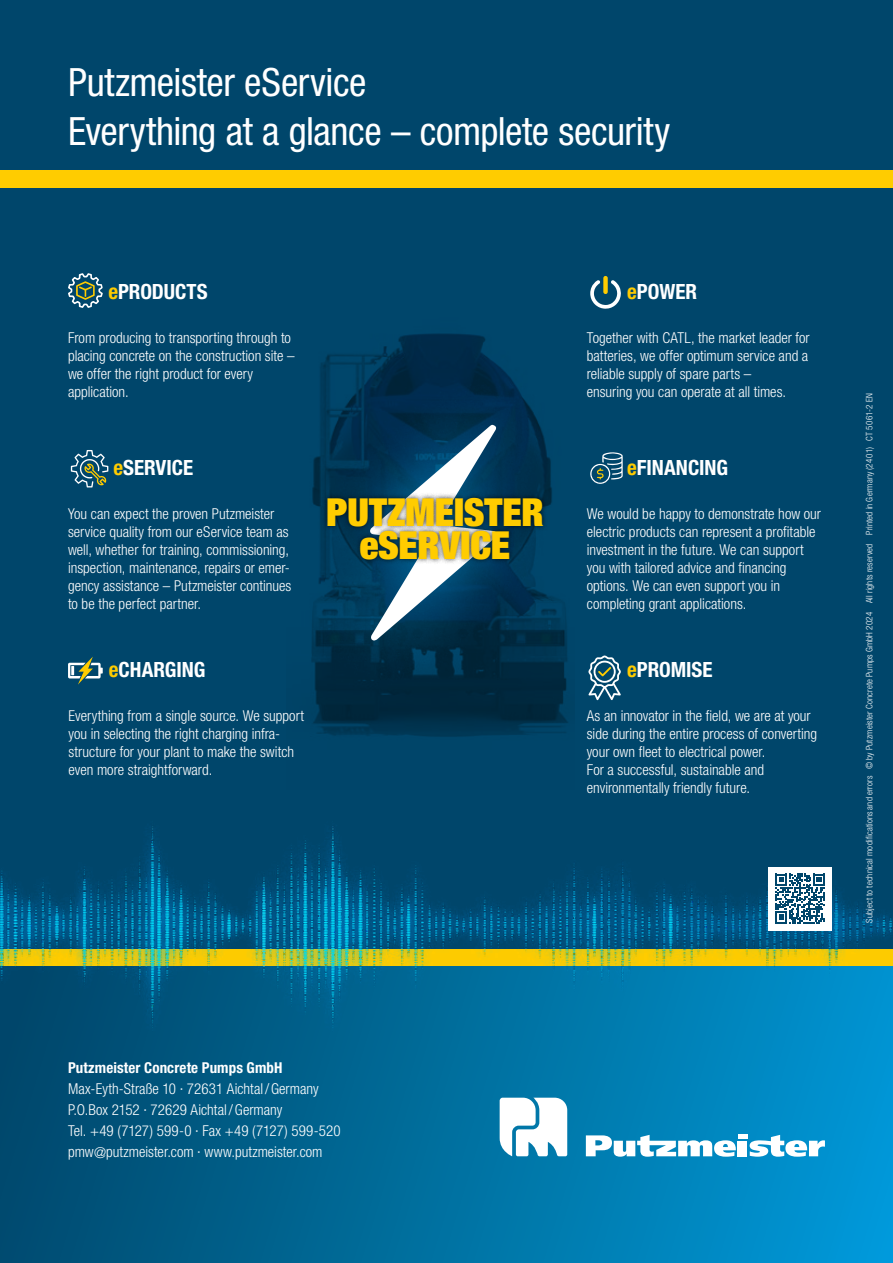
<style>
.page{position:relative;width:893px;height:1263px;background:#fff}
.page>*{position:absolute;margin:0;border:0;box-sizing:border-box;transform-origin:0 0}
.t1{font:condensed 39px/48.8px "Helvetica Neue LT Pro";letter-spacing:-.01em;color:#fff}
.t2{font:900 condensed 38.7px/32.4px "Helvetica Neue LT Pro";letter-spacing:-.01em;color:#fc0;text-align:center}
.t3{font:700 condensed 21px "Helvetica Neue LT Pro";color:#fff}
.t4{font:300 condensed 15px/18px "Helvetica Neue LT Pro";color:#fff}
.t5{font:700 condensed 15px "Helvetica Neue LT Pro";letter-spacing:.005em;color:#fff}
.t6{font:300 condensed 9px "Helvetica Neue LT Pro";letter-spacing:.02em;color:#fff}
.s1{color:#fc0}
</style>
<div class="page">
<div style="left:0;top:965px;width:893px;height:298px;background:linear-gradient(to right,#00486b,#0098d6)"></div>
<div style="left:0;top:0;width:893px;height:948px;background:#00466b"></div>
<svg style="left:500px;top:1098px;width:67px;height:58px"></svg>
<svg style="left:586px;top:1135px;width:239px;height:22px"></svg>
<div style="left:0;top:170px;width:893px;height:17px;background:#fc0"></div>
<svg style="left:286px;top:339px;width:289px;height:387px"></svg>
<svg style="left:370px;top:425px;width:127px;height:215px"></svg>
<div style="left:322px;top:493px;width:227px;height:72px;background:#000;opacity:.75"></div>
<svg style="left:68px;top:273px;width:35px;height:35px"></svg>
<img style="left:0;top:1037px;width:893px;height:15px">
<svg style="left:0;top:826px;width:893px;height:211px"></svg>
<svg style="left:71px;top:450px;width:37px;height:37px"></svg>
<svg style="left:588px;top:655px;width:33px;height:45px"></svg>
<svg style="left:590px;top:276px;width:31px;height:33px"></svg>
<svg style="left:68px;top:657px;width:35px;height:27px"></svg>
<svg style="left:590px;top:452px;width:33px;height:32px"></svg>
<div style="left:768px;top:867px;width:64px;height:63px;background:#fff"></div>
<svg style="left:775px;top:874px;width:50px;height:49px"></svg>
<h1 class="t1" style="left:68px;top:57px;width:604px">Putzmeister eService<br>Everything at a glance – complete security</h1>
<h3 class="t3" style="left:108px;top:278px;width:101px"><span class="s1">e</span>PRODUCTS</h3>
<h3 class="t3" style="left:627px;top:278px;width:72px"><span class="s1">e</span>POWER</h3>
<p class="t4" style="left:68px;top:328px;width:228px">From producing to transporting through to placing concrete on the construction site – we offer the right product for every application.</p>
<p class="t4" style="left:587px;top:328px;width:224px">Together with CATL, the market leader for batteries, we offer optimum service and a reliable supply of spare parts –<br>ensuring you can operate at all times.</p>
<h3 class="t3" style="left:113px;top:455px;width:81px"><span class="s1">e</span>SERVICE</h3>
<p class="t4" style="left:68px;top:505px;width:225px">You can expect the proven Putzmeister service quality from our eService team as well, whether for training, commissioning, inspection, maintenance, repairs or emer&shy;gency assistance – Putzmeister continues to be the perfect partner.</p>
<h2 class="t2" style="left:326px;top:495px;width:219px">PUTZMEISTER eSERVICE</h2>
<h3 class="t3" style="left:627px;top:455px;width:102px"><span class="s1">e</span>FINANCING</h3>
<p class="t4" style="left:587px;top:505px;width:236px">We would be happy to demonstrate how our electric products can represent a profitable investment in the future. We can support you with tailored advice and financing options. We can even support you in completing grant applications.</p>
<h3 class="t3" style="left:109px;top:657px;width:98px"><span class="s1">e</span>CHARGING</h3>
<h3 class="t3" style="left:627px;top:657px;width:87px"><span class="s1">e</span>PROMISE</h3>
<p class="t4" style="left:69px;top:707px;width:237px">Everything from a single source. We support you in selecting the right charging infra&shy;structure for your plant to make the switch even more straightforward.</p>
<p class="t4" style="left:587px;top:707px;width:232px">As an innovator in the field, we are at your side during the entire process of converting your own fleet to electrical power.<br>For a successful, sustainable and environmentally friendly future.</p>
<p class="t6" style="left:864px;top:923px;width:531px;rotate:-90deg">Subject to technical modifications and errors © by Putzmeister Concrete Pumps GmbH 2024 All rights reserved Printed in Germany (2401) CT 5061-2 EN</p>
<p class="t5" style="left:68px;top:1058px;width:216px">Putzmeister Concrete Pumps GmbH</p>
<p class="t4" style="left:68px;top:1078px;width:274px;line-height:21px">Max-Eyth-Straße 10 · 72631 Aichtal/Germany P.O.Box 2152 · 72629 Aichtal/Germany<br>Tel. +49 (7127) 599-0 · Fax +49 (7127) 599-520 pmw@putzmeister.com · www.putzmeister.com</p>
</div>
